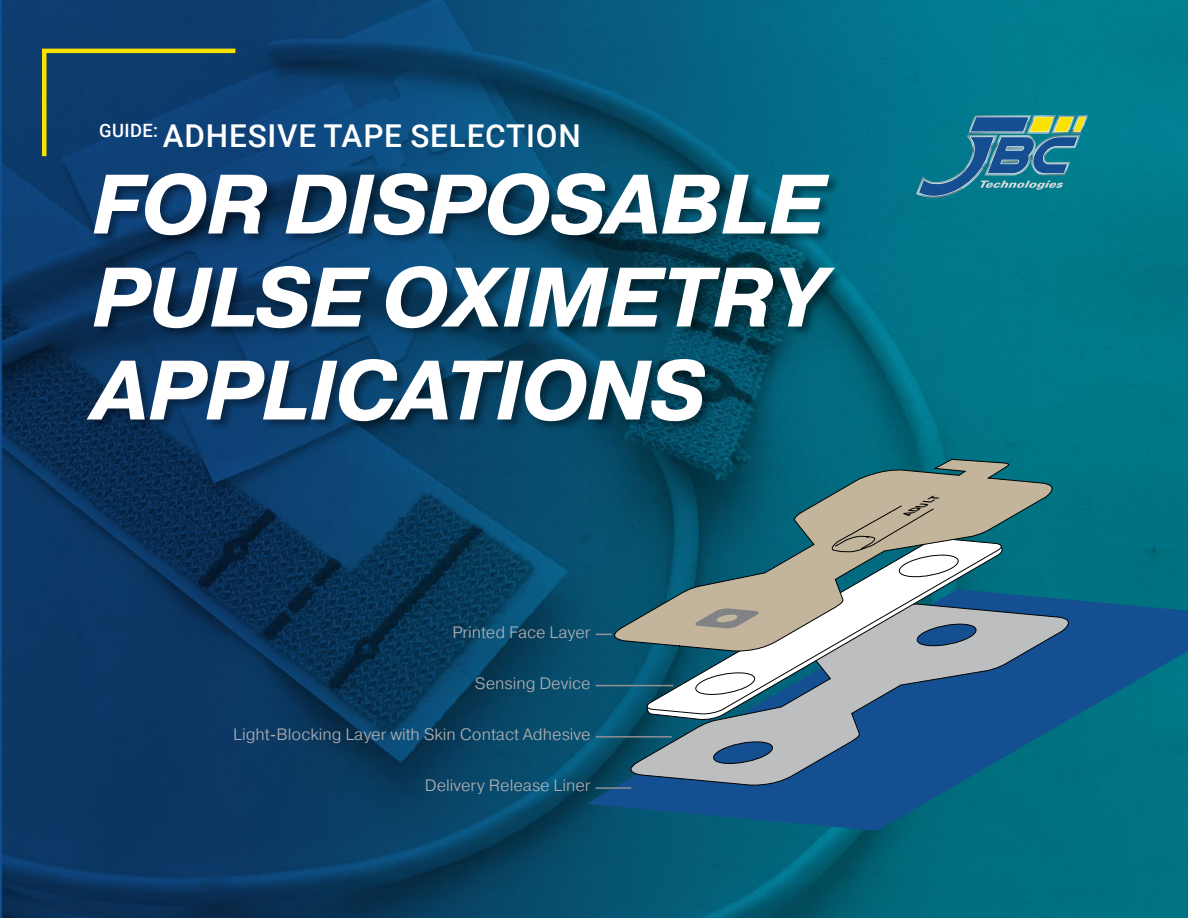
<style>
.page{position:relative;width:1188px;height:918px;background:#fff}
.page>*{position:absolute;margin:0;border:0;box-sizing:border-box;transform-origin:0 0}
.t1{font:italic 700 84px/93px "Pragmatica";letter-spacing:-.01em;color:#fff;text-align:justify}
.t2{font:500 31.5px "Roboto";letter-spacing:.025em;color:#fff}
.t3{font:300 16.5px "Pragmatica";color:#adafb2}
.t4{font:italic 700 7.2px "Pragmatica";color:#000;scale:1.58 1}
</style>
<div class="page">
<img style="left:0;top:0;width:1188px;height:918px">
<svg style="left:916px;top:115px;width:172px;height:83px;background:#2a7e91"></svg>
<svg style="left:40px;top:46px;width:200px;height:115px;background:#1b4769"></svg>
<svg style="left:586px;top:589px;width:602px;height:242px;background:#086183"></svg>
<svg style="left:618px;top:601px;width:461px;height:186px;background:#386d94"></svg>
<svg style="left:646px;top:653px;width:358px;height:67px;background:#597c9c"></svg>
<svg style="left:645px;top:653px;width:358px;height:62px"></svg>
<svg style="left:602px;top:458px;width:461px;height:195px;background:#58858d"></svg>
<svg style="left:694px;top:608px;width:66px;height:21px"></svg>
<svg style="left:831px;top:505px;width:131px;height:73px"></svg>
<svg style="left:692px;top:672px;width:66px;height:23px"></svg>
<div style="left:86px;top:173px;width:759px;height:259px;background:#000;opacity:.38"></div>
<svg style="left:596px;top:634px;width:16px;height:1px"></svg>
<hr style="left:596px;top:787px;width:35px;height:2px;background:#8f9194">
<hr style="left:596px;top:736px;width:76px;height:2px;background:#8f9194">
<hr style="left:596px;top:685px;width:77px;height:1px;background:#8f9194">
<h2 class="t2" style="left:99px;top:114px;width:483px"><sup>GUIDE:</sup> ADHESIVE TAPE SELECTION</h2>
<h1 class="t1" style="left:92px;top:160px;width:735px">FOR DISPOSABLE PULSE OXIMETRY APPLICATIONS</h1>
<p class="t3" style="left:453px;top:622px;width:140px">Printed Face Layer</p>
<p class="t3" style="left:475px;top:673px;width:117px">Sensing Device</p>
<p class="t3" style="left:233px;top:724px;width:359px">Light-Blocking Layer with Skin Contact Adhesive</p>
<p class="t3" style="left:425px;top:775px;width:167px">Delivery Release Liner</p>
<p class="t4" style="left:905px;top:510px;width:26px;rotate:-30deg">ADULT</p>
</div>
